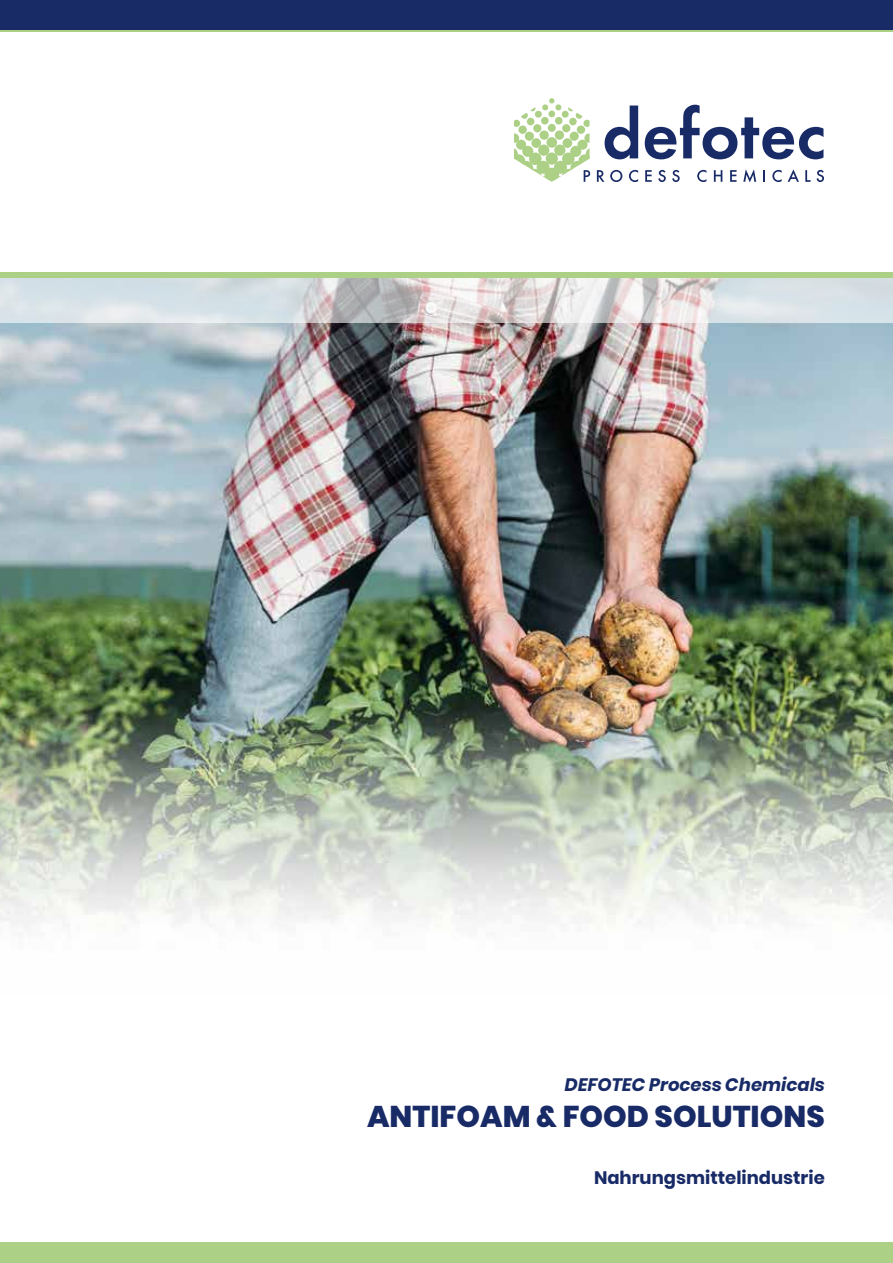
<style>
.page{position:relative;width:893px;height:1263px;background:#fff}
.page>*{position:absolute;margin:0;border:0;box-sizing:border-box;transform-origin:0 0}
.t1{font:800 30px "Poppins";color:#182b67}
.t2{font:italic 700 18px "Poppins";color:#182b67}
.t3{font:700 18px "Poppins";color:#182b67}
</style>
<div class="page">
<img style="left:0;top:322px;width:893px;height:606px">
<svg style="left:0;top:278px;width:893px;height:44px"></svg>
<div style="left:0;top:272px;width:893px;height:6px;background:#acd086"></div>
<div style="left:0;top:1242px;width:893px;height:21px;background:#acd086"></div>
<svg style="left:0;top:29px;width:893px;height:3px;fill:#acd086"></svg>
<div style="left:0;top:0;width:893px;height:29px;background:#182b67"></div>
<svg style="left:605px;top:106px;width:33px;height:53px"></svg>
<svg style="left:645px;top:105px;width:178px;height:54px"></svg>
<svg style="left:597px;top:170px;width:7px;height:12px"></svg>
<svg style="left:610px;top:170px;width:12px;height:12px"></svg>
<svg style="left:629px;top:170px;width:9px;height:12px"></svg>
<svg style="left:645px;top:170px;width:7px;height:12px"></svg>
<svg style="left:658px;top:170px;width:8px;height:12px"></svg>
<svg style="left:672px;top:170px;width:8px;height:12px"></svg>
<svg style="left:697px;top:170px;width:9px;height:12px"></svg>
<svg style="left:714px;top:170px;width:8px;height:12px"></svg>
<svg style="left:730px;top:170px;width:7px;height:12px"></svg>
<svg style="left:743px;top:169px;width:13px;height:13px"></svg>
<svg style="left:763px;top:170px;width:2px;height:12px"></svg>
<svg style="left:772px;top:170px;width:10px;height:12px"></svg>
<svg style="left:788px;top:169px;width:11px;height:13px"></svg>
<svg style="left:805px;top:170px;width:5px;height:12px"></svg>
<svg style="left:817px;top:170px;width:7px;height:12px"></svg>
<div style="left:548px;top:124px;width:8px;height:8px;background:#acd086;border-radius:50%"></div>
<div style="left:548px;top:111px;width:7px;height:6px;background:#acd086;border-radius:50%"></div>
<svg style="left:539px;top:130px;width:10px;height:10px"></svg>
<div style="left:533px;top:124px;width:8px;height:8px;background:#acd086;border-radius:50%"></div>
<div style="left:541px;top:117px;width:8px;height:7px;background:#acd086;border-radius:50%"></div>
<div style="left:535px;top:111px;width:7px;height:7px;background:#acd086;border-radius:50%"></div>
<svg style="left:530px;top:107px;width:5px;height:4px"></svg>
<div style="left:527px;top:118px;width:7px;height:7px;background:#acd086;border-radius:50%"></div>
<svg style="left:521px;top:112px;width:7px;height:7px"></svg>
<div style="left:518px;top:126px;width:9px;height:8px;background:#acd086;border-radius:50%"></div>
<svg style="left:514px;top:120px;width:6px;height:7px"></svg>
<div style="left:555px;top:130px;width:9px;height:10px;background:#acd086;border-radius:50%"></div>
<div style="left:562px;top:124px;width:8px;height:8px;background:#acd086;border-radius:50%"></div>
<div style="left:555px;top:117px;width:7px;height:7px;background:#acd086;border-radius:50%"></div>
<div style="left:562px;top:111px;width:7px;height:7px;background:#acd086;border-radius:50%"></div>
<svg style="left:568px;top:107px;width:5px;height:4px"></svg>
<svg style="left:542px;top:98px;width:19px;height:12px"></svg>
<div style="left:569px;top:118px;width:8px;height:7px;background:#acd086;border-radius:50%"></div>
<svg style="left:576px;top:112px;width:6px;height:7px"></svg>
<div style="left:577px;top:126px;width:8px;height:8px;background:#acd086;border-radius:50%"></div>
<svg style="left:583px;top:120px;width:7px;height:7px"></svg>
<svg style="left:514px;top:133px;width:76px;height:49px"></svg>
<p class="t2" style="left:565px;top:1074px;width:261px">DEFOTEC Process Chemicals</p>
<h1 class="t1" style="left:367px;top:1098px;width:459px">ANTIFOAM &amp; FOOD SOLUTIONS</h1>
<p class="t3" style="left:594px;top:1167px;width:232px">Nahrungsmittelindustrie</p>
</div>
